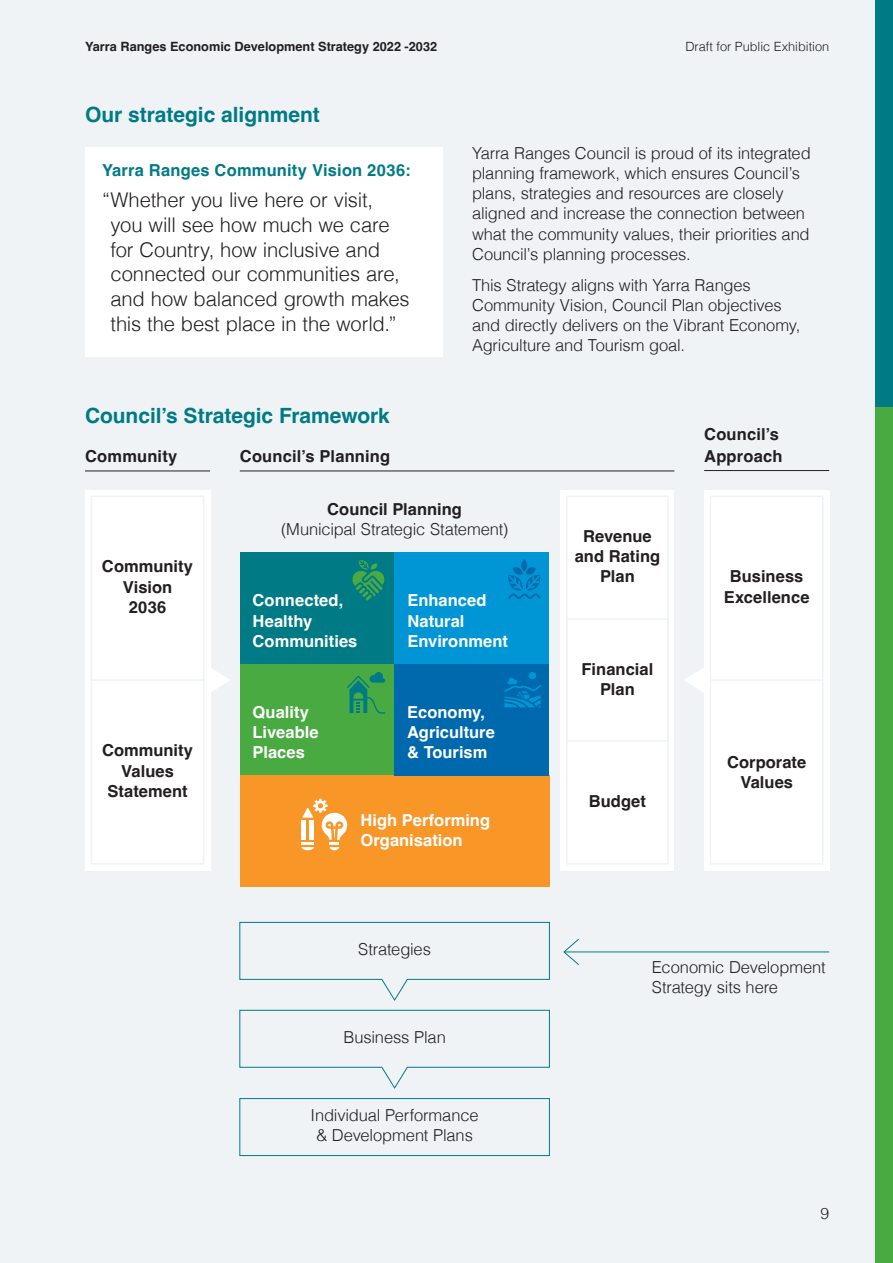
<style>
.page{position:relative;width:893px;height:1263px;background:#eff3f6}
.page>*{position:absolute;margin:0;border:0;box-sizing:border-box;transform-origin:0 0}
.t1{font:700 21px "Helvetica";letter-spacing:-.005em;color:#007b85}
.t2{font:300 20.25px/24.8px "Helvetica";letter-spacing:-.01em;color:#231f20}
.t3{font:300 16.5px/20.2px "Helvetica";letter-spacing:-.01em;color:#231f20}
.t4{font:700 16.5px/20.2px "Helvetica";letter-spacing:.005em;color:#231f20;text-align:center}
.t5{font:700 16.5px/20.2px "Helvetica";color:#fff}
.t6{font:700 16.5px "Helvetica";letter-spacing:.01em;color:#007b85}
.t7{font:300 15.75px "Helvetica";color:#231f20}
.t8{font:700 12.75px "Helvetica";color:#231f20}
.t9{font:300 12.75px "Helvetica";color:#231f20}
</style>
<div class="page">
<div style="left:85px;top:490px;width:125px;height:380px;background:#fff"></div>
<div style="left:704px;top:490px;width:125px;height:380px;background:#fff"></div>
<div style="left:560px;top:490px;width:114px;height:380px;background:#fff"></div>
<div style="left:240px;top:552px;width:155px;height:112px;background:#007b85"></div>
<div style="left:240px;top:664px;width:155px;height:111px;background:#49aa42"></div>
<div style="left:240px;top:775px;width:309px;height:112px;background:#f89728"></div>
<div style="left:394px;top:552px;width:155px;height:112px;background:#0096d6"></div>
<div style="left:394px;top:664px;width:155px;height:111px;background:#0068ac"></div>
<div style="left:240px;top:1098px;width:310px;height:58px;border:1px solid #007b85"></div>
<svg style="left:210px;top:667px;width:20px;height:26px"></svg>
<svg style="left:685px;top:668px;width:19px;height:24px"></svg>
<svg style="left:239px;top:922px;width:311px;height:79px"></svg>
<svg style="left:239px;top:1010px;width:311px;height:79px"></svg>
<div style="left:710px;top:495px;width:114px;height:369px;background:#fff;border:2px solid #eff3f6"></div>
<hr style="left:710px;top:679px;width:114px;height:2px;background:#eff3f6">
<hr style="left:91px;top:679px;width:113px;height:2px;background:#eff3f6">
<div style="left:566px;top:495px;width:103px;height:369px;border:2px solid #eff3f6"></div>
<div style="left:566px;top:618px;width:103px;height:123px;border:2px solid #eff3f6"></div>
<div style="left:91px;top:495px;width:113px;height:369px;border:2px solid #eff3f6"></div>
<svg style="left:563px;top:938px;width:16px;height:27px"></svg>
<hr style="left:564px;top:952px;width:265px;height:1px;background:#007b85">
<div style="left:85px;top:147px;width:357px;height:209px;background:#fff"></div>
<hr style="left:85px;top:471px;width:125px;height:1px;background:#231f20">
<hr style="left:240px;top:471px;width:434px;height:1px;background:#231f20">
<hr style="left:704px;top:470px;width:125px;height:1px;background:#231f20">
<svg style="left:301px;top:799px;width:47px;height:51px"></svg>
<svg style="left:352px;top:560px;width:33px;height:41px"></svg>
<svg style="left:347px;top:672px;width:38px;height:42px"></svg>
<svg style="left:508px;top:559px;width:32px;height:40px"></svg>
<svg style="left:504px;top:678px;width:37px;height:29px"></svg>
<div style="left:528px;top:672px;width:8px;height:7px;background:#0096d6;border-radius:50%"></div>
<div style="left:876px;top:0;width:17px;height:407px;background:#007b85"></div>
<div style="left:876px;top:407px;width:17px;height:856px;background:#49aa42"></div>
<p class="t8" style="left:85px;top:39px;width:354px">Yarra Ranges Economic Development Strategy 2022 -2032</p>
<p class="t9" style="left:685px;top:35px;width:145px">Draft for Public Exhibition</p>
<p class="t1" style="left:85px;top:102px;width:236px">Our strategic alignment</p>
<p class="t6" style="left:102px;top:160px;width:310px">Yarra Ranges Community Vision 2036:</p>
<p class="t2" style="left:110px;top:186px;width:301px;text-indent:-8px">“Whether you live here or visit, you will see how much we care for Country, how inclusive and connected our communities are, and how balanced growth makes this the best place in the world.”</p>
<p class="t1" style="left:85px;top:403px;width:306px">Council’s Strategic Framework</p>
<p class="t4" style="left:85px;top:448px;width:94px">Community</p>
<p class="t4" style="left:240px;top:448px;width:152px">Council’s Planning</p>
<p class="t3" style="left:472px;top:141px;width:340px">Yarra Ranges Council is proud of its integrated planning framework, which ensures Council’s plans, strategies and resources are closely aligned and increase the connection between what the community values, their priorities and Council’s planning processes.</p>
<p class="t3" style="left:472px;top:274px;width:330px">This Strategy aligns with Yarra Ranges Community Vision, Council Plan objectives and directly delivers on the Vibrant Economy, Agriculture and Tourism goal.</p>
<p class="t4" style="left:704px;top:425px;width:80px;line-height:21.8px;text-align:left">Council’s<br>Approach</p>
<p class="t4" style="left:102px;top:558px;width:93px">Community<br>Vision<br>2036</p>
<p class="t4" style="left:102px;top:742px;width:93px">Community<br>Values<br>Statement</p>
<p class="t4" style="left:327px;top:501px;width:136px">Council Planning</p>
<p class="t3" style="left:281px;top:518px;width:229px">(Municipal Strategic Statement)</p>
<p class="t5" style="left:253px;top:592px;width:106px">Connected,<br>Healthy<br>Communities</p>
<p class="t5" style="left:407px;top:592px;width:102px">Enhanced<br>Natural<br>Environment</p>
<p class="t5" style="left:253px;top:704px;width:68px">Quality<br>Liveable<br>Places</p>
<p class="t5" style="left:407px;top:704px;width:89px">Economy,<br>Agriculture &amp; Tourism</p>
<p class="t5" style="left:360px;top:812px;width:131px">High Performing<br>Organisation</p>
<p class="t3" style="left:358px;top:938px;width:74px">Strategies</p>
<p class="t3" style="left:343px;top:1026px;width:104px">Business Plan</p>
<p class="t3" style="left:311px;top:1104px;width:169px;text-align:center">Individual Performance &amp; Development Plans</p>
<p class="t4" style="left:575px;top:528px;width:87px">Revenue and Rating<br>Plan</p>
<p class="t4" style="left:582px;top:661px;width:73px">Financial<br>Plan</p>
<p class="t4" style="left:589px;top:793px;width:59px">Budget</p>
<p class="t4" style="left:724px;top:568px;width:87px">Business<br>Excellence</p>
<p class="t4" style="left:727px;top:753px;width:81px">Corporate<br>Values</p>
<p class="t3" style="left:652px;top:956px;width:175px">Economic Development<br>Strategy sits here</p>
<p class="t7" style="left:820px;top:1200px;width:10px">9</p>
</div>
